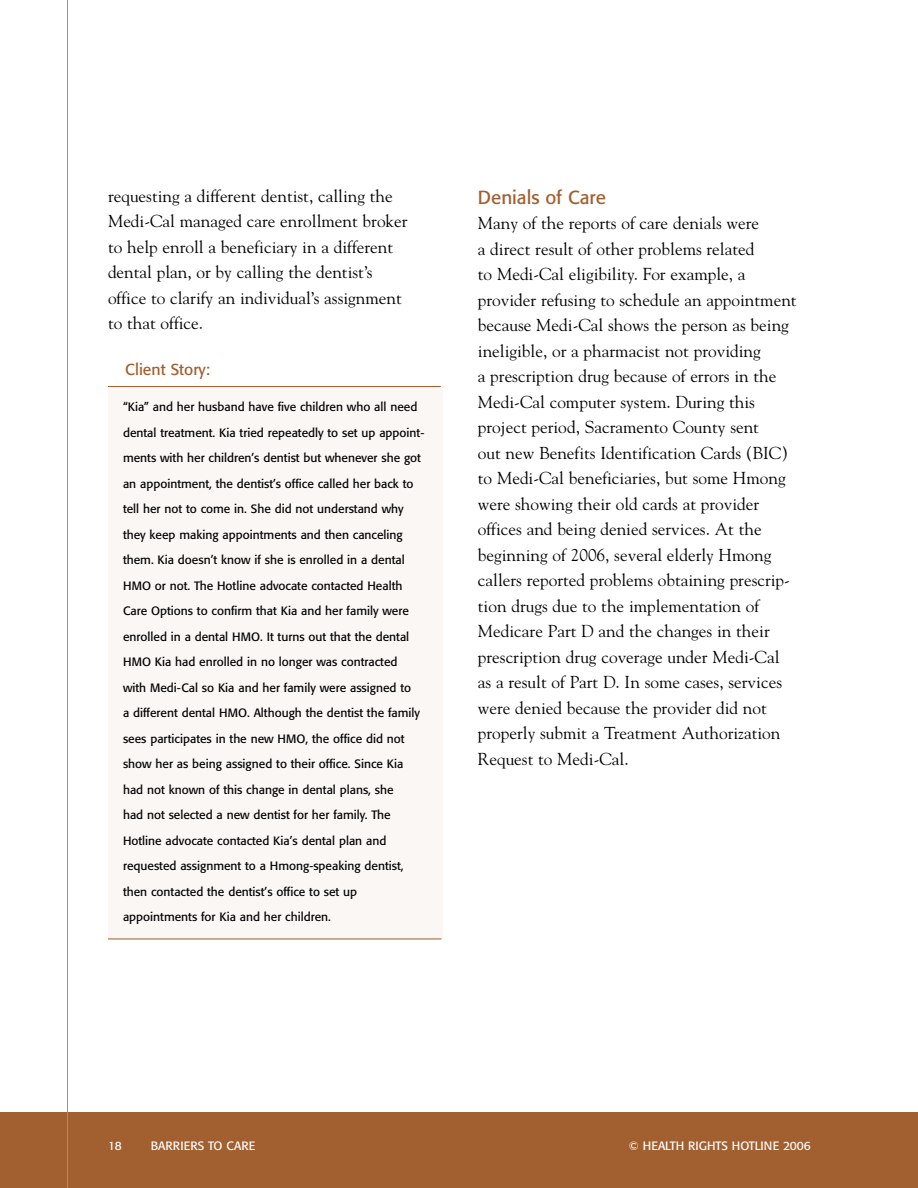
<style>
.page{position:relative;width:918px;height:1188px;background:#fff}
.page>*{position:absolute;margin:0;border:0;box-sizing:border-box;transform-origin:0 0}
.t1{font:18.75px "Formata";color:#a25f2f}
.t2{font:17.25px/25.5px "Goudy";color:#000}
.t3{font:15.75px "Formata";color:#a25f2f}
.t4{font:12px/25.5px "Formata";color:#000}
.t5{font:12px "Formata";color:#fff}
.t6{font:12px "Formata";letter-spacing:.02em;color:#fff}
</style>
<div class="page">
<div style="left:0;top:1112px;width:918px;height:76px;background:#a25f2f"></div>
<hr style="left:67px;top:0;width:1px;height:1188px;background:#b98763">
<div style="left:108px;top:387px;width:334px;height:553px;background:#faf7f5"></div>
<hr style="left:108px;top:386px;width:333px;height:1px;background:#a25f2f">
<hr style="left:108px;top:939px;width:333px;height:1px;background:#a25f2f">
<p class="t2" style="left:108px;top:183px;width:301px">requesting a different dentist, calling the Medi-Cal managed care enrollment broker to help enroll a beneficiary in a different dental plan, or by calling the dentist’s office to clarify an individual’s assignment to that office.</p>
<p class="t1" style="left:478px;top:189px;width:130px">Denials of Care</p>
<p class="t2" style="left:478px;top:211px;width:320px">Many of the reports of care denials were<br>a direct result of other problems related<br>to Medi-Cal eligibility. For example, a provider refusing to schedule an appointment because Medi-Cal shows the person as being ineligible, or a pharmacist not providing<br>a prescription drug because of errors in the Medi-Cal computer system. During this project period, Sacramento County sent<br>out new Benefits Identification Cards (BIC) to Medi-Cal beneficiaries, but some Hmong were showing their old cards at provider offices and being denied services. At the beginning of 2006, several elderly Hmong callers reported problems obtaining prescrip&shy;tion drugs due to the implementation of Medicare Part D and the changes in their prescription drug coverage under Medi-Cal as a result of Part D. In some cases, services were denied because the provider did not properly submit a Treatment Authorization Request to Medi-Cal.</p>
<p class="t3" style="left:125px;top:363px;width:86px">Client Story:</p>
<p class="t4" style="left:123px;top:395px;width:303px">“Kia” and her husband have five children who all need dental treatment. Kia tried repeatedly to set up appoint&shy;ments with her children’s dentist but whenever she got an appointment, the dentist’s office called her back to tell her not to come in. She did not understand why they keep making appointments and then canceling them. Kia doesn’t know if she is enrolled in a dental HMO or not. The Hotline advocate contacted Health Care Options to confirm that Kia and her family were enrolled in a dental HMO. It turns out that the dental HMO Kia had enrolled in no longer was contracted<br>with Medi-Cal so Kia and her family were assigned to<br>a different dental HMO. Although the dentist the family sees participates in the new HMO, the office did not show her as being assigned to their office. Since Kia had not known of this change in dental plans, she<br>had not selected a new dentist for her family. The Hotline advocate contacted Kia’s dental plan and requested assignment to a Hmong-speaking dentist, then contacted the dentist’s office to set up appointments for Kia and her children.</p>
<p class="t5" style="left:108px;top:1141px;width:15px">18</p>
<p class="t6" style="left:151px;top:1141px;width:106px">BARRIERS TO CARE</p>
<p class="t5" style="left:629px;top:1141px;width:183px">© HEALTH RIGHTS HOTLINE 2006</p>
</div>
